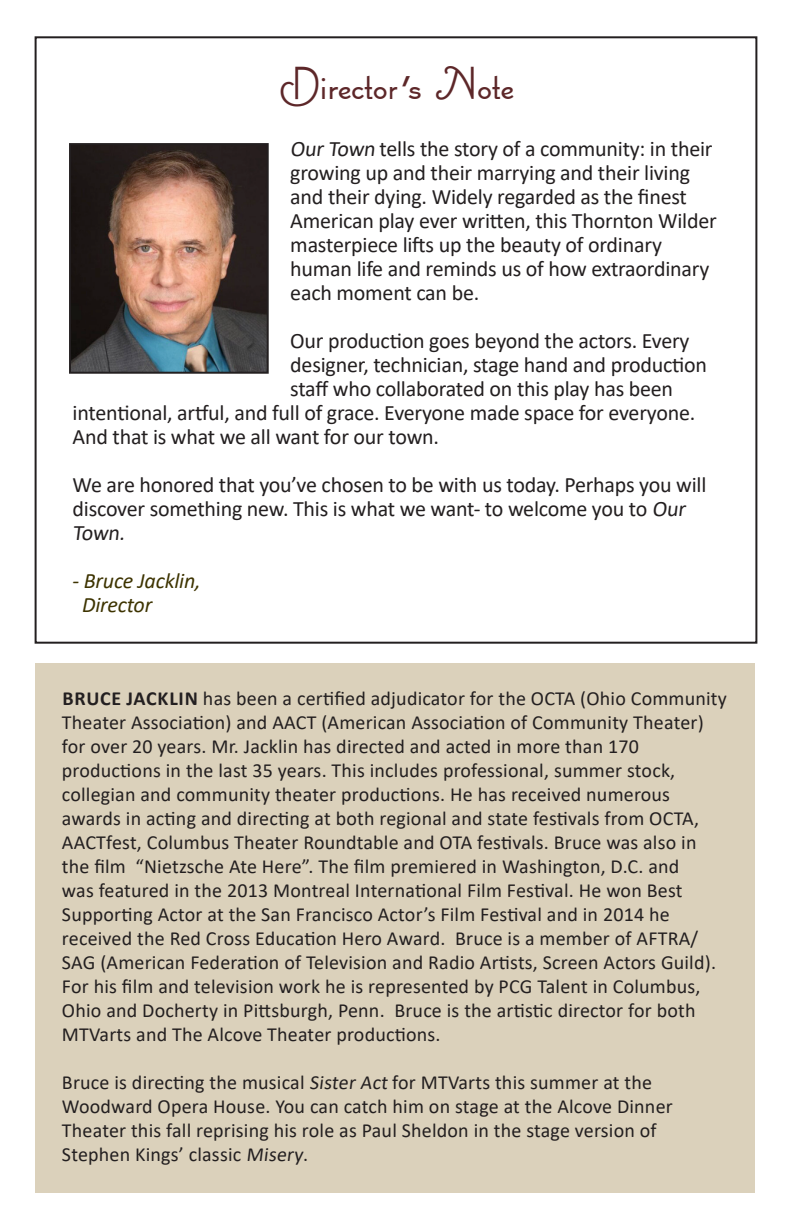
<style>
.page{position:relative;width:792px;height:1224px;background:#fff}
.page>*{position:absolute;margin:0;border:0;box-sizing:border-box;transform-origin:0 0}
.t1{font:700 48px "Canterbury Sans Swash RR";color:#5d2729}
.t2{font:22px/24px "Calibri";letter-spacing:-.01em;color:#231f20}
.t3{font:italic 22px "Calibri";letter-spacing:-.01em;color:#3d3300}
.t4{font:20px/24px "Calibri";letter-spacing:.01em;color:#231f20}
.s1{font-weight:700}
</style>
<div class="page">
<img style="left:72px;top:146px;width:194px;height:225px">
<div style="left:69px;top:143px;width:200px;height:231px;border:2px solid #231f20"></div>
<div style="left:35px;top:663px;width:720px;height:529px;background:#dbd1bb"></div>
<p class="t1" style="left:278px;top:54px;width:237px">Director<sub>’</sub>s Note</p>
<p class="t2" style="left:290px;top:136px;width:428px">Our Town tells the story of a community: in their growing up and their marrying and their living and their dying. Widely regarded as the finest American play ever written, this Thornton Wilder masterpiece lifts up the beauty of ordinary human life and reminds us of how extraordinary each moment can be.</p>
<p class="t2" style="left:290px;top:328px;width:401px">Our production goes beyond the actors. Every</p>
<p class="t2" style="left:290px;top:352px;width:418px">designer, technician, stage hand and production</p>
<p class="t2" style="left:290px;top:376px;width:384px">staff who collaborated on this play has been</p>
<p class="t2" style="left:73px;top:400px;width:624px">intentional, artful, and full of grace. Everyone made space for everyone.</p>
<p class="t2" style="left:73px;top:424px;width:368px">And that is what we all want for our town.</p>
<p class="t2" style="left:73px;top:472px;width:635px">We are honored that you’ve chosen to be with us today. Perhaps you will discover something new. This is what we want- to welcome you to Our<br>Town.</p>
<p class="t3" style="left:73px;top:566px;width:130px">- Bruce Jacklin,</p>
<p class="t3" style="left:82px;top:590px;width:72px">Director</p>
<p class="t4" style="left:62px;top:686px;width:666px"><span class="s1">BRUCE JACKLIN</span> has been a certified adjudicator for the OCTA (Ohio Community Theater Association) and AACT (American Association of Community Theater) for over 20 years. Mr. Jacklin has directed and acted in more than 170 productions in the last 35 years. This includes professional, summer stock, collegian and community theater productions. He has received numerous awards in acting and directing at both regional and state festivals from OCTA, AACTfest, Columbus Theater Roundtable and OTA festivals. Bruce was also in the film “Nietzsche Ate Here”. The film premiered in Washington, D.C. and<br>was featured in the 2013 Montreal International Film Festival. He won Best Supporting Actor at the San Francisco Actor’s Film Festival and in 2014 he received the Red Cross Education Hero Award. Bruce is a member of AFTRA/ SAG (American Federation of Television and Radio Artists, Screen Actors Guild).<br>For his film and television work he is represented by PCG Talent in Columbus, Ohio and Docherty in Pittsburgh, Penn. Bruce is the artistic director for both MTVarts and The Alcove Theater productions.</p>
<p class="t4" style="left:62px;top:1070px;width:612px">Bruce is directing the musical Sister Act for MTVarts this summer at the Woodward Opera House. You can catch him on stage at the Alcove Dinner Theater this fall reprising his role as Paul Sheldon in the stage version of Stephen Kings’ classic Misery.</p>
</div>
